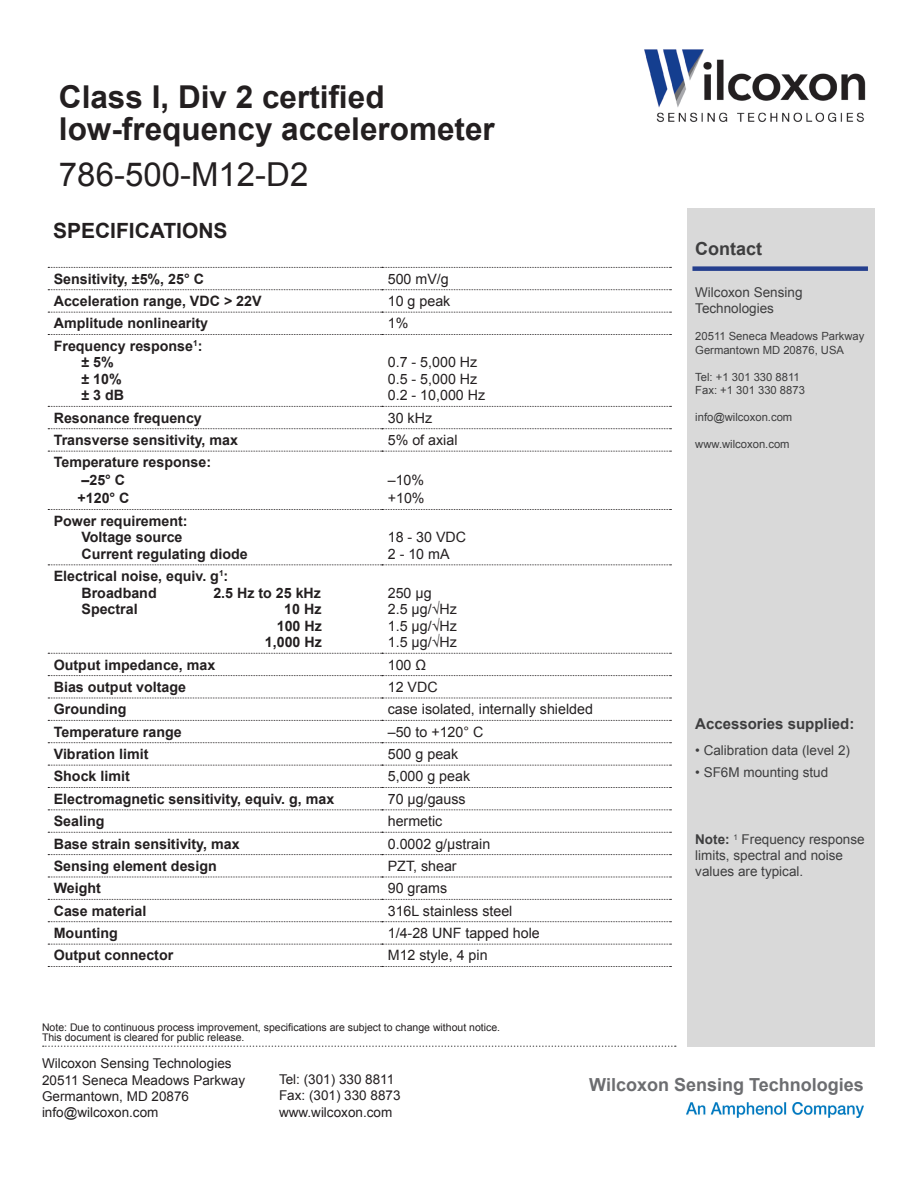
<style>
.page{position:relative;width:918px;height:1188px;background:#fff}
.page>*{position:absolute;margin:0;border:0;box-sizing:border-box;transform-origin:0 0}
.t1{font:33px "Arial";color:#231f20}
.t2{font:700 31.5px/31.5px "Arial";color:#231f20}
.t3{font:700 21px "Arial";color:#231f20}
.t4{font:700 18px "Arial";color:#6c6d70}
.t5{font:700 18px "Arial";color:#3e3e3f}
.t6{font:700 15px "Arial";color:#3e3e3f}
.t7{font:700 14.25px "Arial";color:#231f20}
.t8{font:14.25px "Arial";color:#231f20}
.t9{font:13.5px "Arial";color:#231f20}
.t10{font:13.5px/16.2px "Arial";color:#3e3e3f}
.t11{font:11.25px "Arial";color:#3e3e3f}
.t12{font:10.5px "Arial";color:#231f20}
.s1{font-weight:700}
</style>
<div class="page">
<div style="left:687px;top:208px;width:187px;height:839px;background:#d9d9d9"></div>
<div style="left:692px;top:266px;width:176px;height:5px;background:#253f8e"></div>
<img style="left:687px;top:1102px;width:177px;height:16px">
<svg style="left:48px;top:267px;width:623px;height:1px"></svg>
<svg style="left:48px;top:289px;width:623px;height:1px"></svg>
<svg style="left:48px;top:312px;width:623px;height:1px"></svg>
<svg style="left:48px;top:334px;width:623px;height:1px"></svg>
<svg style="left:48px;top:406px;width:623px;height:1px"></svg>
<svg style="left:48px;top:428px;width:623px;height:1px"></svg>
<svg style="left:48px;top:451px;width:623px;height:1px"></svg>
<svg style="left:48px;top:509px;width:623px;height:1px"></svg>
<svg style="left:48px;top:564px;width:623px;height:1px"></svg>
<svg style="left:48px;top:653px;width:623px;height:1px"></svg>
<svg style="left:48px;top:675px;width:623px;height:1px"></svg>
<svg style="left:48px;top:698px;width:623px;height:1px"></svg>
<svg style="left:48px;top:720px;width:623px;height:1px"></svg>
<svg style="left:48px;top:742px;width:623px;height:1px"></svg>
<svg style="left:48px;top:765px;width:623px;height:1px"></svg>
<svg style="left:48px;top:787px;width:623px;height:1px"></svg>
<svg style="left:48px;top:809px;width:623px;height:1px"></svg>
<svg style="left:48px;top:832px;width:623px;height:1px"></svg>
<svg style="left:48px;top:854px;width:623px;height:1px"></svg>
<svg style="left:48px;top:877px;width:623px;height:1px"></svg>
<svg style="left:48px;top:899px;width:623px;height:1px"></svg>
<svg style="left:48px;top:921px;width:623px;height:1px"></svg>
<svg style="left:48px;top:944px;width:623px;height:1px"></svg>
<svg style="left:48px;top:966px;width:623px;height:1px"></svg>
<img style="left:644px;top:49px;width:222px;height:73px">
<svg style="left:43px;top:1046px;width:633px;height:1px"></svg>
<p class="t2" style="left:59px;top:83px;width:437px">Class I, Div 2 certified low-frequency accelerometer</p>
<p class="t1" style="left:59px;top:152px;width:251px">786-500-M12-D2</p>
<p class="t3" style="left:53px;top:217px;width:176px">SPECIFICATIONS</p>
<p class="t7" style="left:54px;top:269px;width:152px">Sensitivity, ±5%, 25° C</p>
<p class="t8" style="left:388px;top:269px;width:62px">500 mV/g</p>
<p class="t7" style="left:54px;top:292px;width:209px">Acceleration range, VDC &gt; 22V</p>
<p class="t8" style="left:388px;top:292px;width:64px">10 g peak</p>
<p class="t7" style="left:54px;top:314px;width:156px">Amplitude nonlinearity</p>
<p class="t8" style="left:388px;top:314px;width:22px">1%</p>
<p class="t7" style="left:54px;top:336px;width:150px">Frequency response<sup>1</sup>:</p>
<p class="t7" style="left:82px;top:353px;width:34px">± 5%</p>
<p class="t7" style="left:82px;top:369px;width:42px">± 10%</p>
<p class="t7" style="left:82px;top:386px;width:44px">± 3 dB</p>
<p class="t8" style="left:388px;top:353px;width:91px">0.7 - 5,000 Hz</p>
<p class="t8" style="left:388px;top:370px;width:91px">0.5 - 5,000 Hz</p>
<p class="t8" style="left:388px;top:386px;width:99px">0.2 - 10,000 Hz</p>
<p class="t7" style="left:54px;top:408px;width:150px">Resonance frequency</p>
<p class="t8" style="left:388px;top:408px;width:46px">30 kHz</p>
<p class="t7" style="left:54px;top:431px;width:186px">Transverse sensitivity, max</p>
<p class="t8" style="left:388px;top:431px;width:71px">5% of axial</p>
<p class="t7" style="left:54px;top:453px;width:159px">Temperature response:</p>
<p class="t7" style="left:82px;top:471px;width:45px">–25° C</p>
<p class="t7" style="left:78px;top:489px;width:54px">+120° C</p>
<p class="t8" style="left:388px;top:471px;width:38px">–10%</p>
<p class="t8" style="left:388px;top:489px;width:38px">+10%</p>
<p class="t7" style="left:54px;top:511px;width:135px">Power requirement:</p>
<p class="t7" style="left:82px;top:528px;width:103px">Voltage source</p>
<p class="t7" style="left:82px;top:544px;width:168px">Current regulating diode</p>
<p class="t7" style="left:54px;top:567px;width:176px">Electrical noise, equiv. g<sup>1</sup>:</p>
<p class="t7" style="left:82px;top:583px;width:77px">Broadband</p>
<p class="t7" style="left:213px;top:583px;width:109px">2.5 Hz to 25 kHz</p>
<p class="t7" style="left:82px;top:600px;width:58px">Spectral</p>
<p class="t7" style="left:284px;top:600px;width:39px">10 Hz</p>
<p class="t7" style="left:277px;top:616px;width:47px">100 Hz</p>
<p class="t7" style="left:265px;top:633px;width:59px">1,000 Hz</p>
<p class="t8" style="left:388px;top:528px;width:80px">18 - 30 VDC</p>
<p class="t8" style="left:388px;top:545px;width:63px">2 - 10 mA</p>
<p class="t8" style="left:388px;top:583px;width:45px">250 µg</p>
<p class="t8" style="left:388px;top:600px;width:71px">2.5 µg/√Hz</p>
<p class="t8" style="left:388px;top:616px;width:71px">1.5 µg/√Hz</p>
<p class="t8" style="left:388px;top:633px;width:71px">1.5 µg/√Hz</p>
<p class="t7" style="left:54px;top:655px;width:163px">Output impedance, max</p>
<p class="t8" style="left:388px;top:655px;width:40px">100 Ω</p>
<p class="t7" style="left:54px;top:677px;width:134px">Bias output voltage</p>
<p class="t8" style="left:388px;top:678px;width:51px">12 VDC</p>
<p class="t7" style="left:54px;top:700px;width:74px">Grounding</p>
<p class="t8" style="left:388px;top:700px;width:207px">case isolated, internally shielded</p>
<p class="t7" style="left:54px;top:722px;width:130px">Temperature range</p>
<p class="t8" style="left:388px;top:722px;width:97px">–50 to +120° C</p>
<p class="t7" style="left:54px;top:745px;width:96px">Vibration limit</p>
<p class="t8" style="left:388px;top:745px;width:72px">500 g peak</p>
<p class="t7" style="left:54px;top:767px;width:78px">Shock limit</p>
<p class="t8" style="left:388px;top:767px;width:84px">5,000 g peak</p>
<p class="t7" style="left:54px;top:789px;width:282px">Electromagnetic sensitivity, equiv. g, max</p>
<p class="t8" style="left:388px;top:790px;width:79px">70 µg/gauss</p>
<p class="t7" style="left:54px;top:812px;width:52px">Sealing</p>
<p class="t8" style="left:388px;top:812px;width:56px">hermetic</p>
<p class="t7" style="left:54px;top:834px;width:187px">Base strain sensitivity, max</p>
<p class="t8" style="left:388px;top:834px;width:104px">0.0002 g/μstrain</p>
<p class="t7" style="left:54px;top:856px;width:165px">Sensing element design</p>
<p class="t8" style="left:388px;top:857px;width:70px">PZT, shear</p>
<p class="t7" style="left:54px;top:879px;width:49px">Weight</p>
<p class="t8" style="left:388px;top:879px;width:61px">90 grams</p>
<p class="t7" style="left:54px;top:901px;width:94px">Case material</p>
<p class="t8" style="left:388px;top:901px;width:126px">316L stainless steel</p>
<p class="t7" style="left:54px;top:924px;width:66px">Mounting</p>
<p class="t8" style="left:388px;top:924px;width:154px">1/4-28 UNF tapped hole</p>
<p class="t7" style="left:54px;top:946px;width:121px">Output connector</p>
<p class="t8" style="left:388px;top:946px;width:101px">M12 style, 4 pin</p>
<p class="t12" style="left:42px;top:1020px;width:460px">Note: Due to continuous process improvement, specifications are subject to change without notice.</p>
<p class="t12" style="left:42px;top:1030px;width:204px">This document is cleared for public release.</p>
<p class="t5" style="left:695px;top:236px;width:68px">Contact</p>
<p class="t10" style="left:695px;top:285px;width:109px">Wilcoxon Sensing<br>Technologies</p>
<p class="t11" style="left:695px;top:329px;width:171px">20511 Seneca Meadows Parkway</p>
<p class="t11" style="left:695px;top:343px;width:150px">Germantown MD 20876, USA</p>
<p class="t11" style="left:695px;top:370px;width:106px">Tel: +1 301 330 8811</p>
<p class="t11" style="left:695px;top:383px;width:111px">Fax: +1 301 330 8873</p>
<p class="t11" style="left:695px;top:410px;width:99px">info@wilcoxon.com</p>
<p class="t11" style="left:695px;top:437px;width:96px">www.wilcoxon.com</p>
<p class="t6" style="left:695px;top:713px;width:161px">Accessories supplied:</p>
<p class="t10" style="left:695px;top:743px;width:156px">• Calibration data (level 2)</p>
<p class="t10" style="left:695px;top:765px;width:135px">• SF6M mounting stud</p>
<p class="t10" style="left:695px;top:831px;width:171px"><span class="s1">Note:</span> <sup>1</sup> Frequency response limits, spectral and noise values are typical.</p>
<p class="t9" style="left:42px;top:1055px;width:191px">Wilcoxon Sensing Technologies</p>
<p class="t9" style="left:42px;top:1071px;width:205px">20511 Seneca Meadows Parkway</p>
<p class="t9" style="left:42px;top:1087px;width:149px">Germantown, MD 20876</p>
<p class="t9" style="left:42px;top:1103px;width:118px">info@wilcoxon.com</p>
<p class="t9" style="left:279px;top:1071px;width:117px">Tel: (301) 330 8811</p>
<p class="t9" style="left:279px;top:1087px;width:123px">Fax: (301) 330 8873</p>
<p class="t9" style="left:279px;top:1103px;width:115px">www.wilcoxon.com</p>
<p class="t4" style="left:589px;top:1073px;width:276px">Wilcoxon Sensing Technologies</p>
</div>
